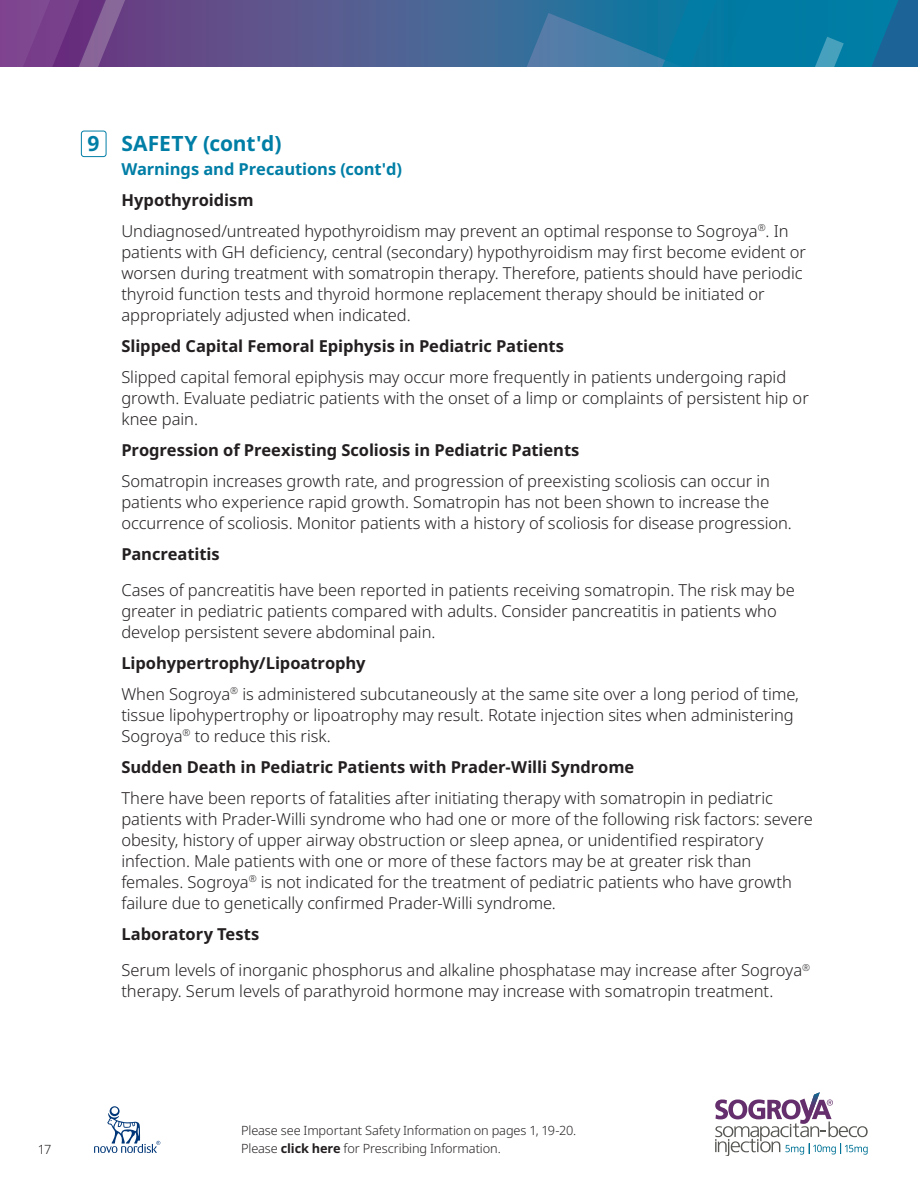
<style>
.page{position:relative;width:918px;height:1188px;background:#fff}
.page>*{position:absolute;margin:0;border:0;box-sizing:border-box;transform-origin:0 0}
.Head_head_1{font:700 21px "Noto Sans";letter-spacing:.005em;color:#007ea6}
.Body_text_INDENT{font:300 16.5px/21px "Noto Sans";letter-spacing:-.005em;color:#231f20}
.Body_text_INDENT-2{font:700 16.5px "Noto Sans";letter-spacing:-.005em;color:#231f20}
.Body_text_INDENT-3{font:700 16.5px "Noto Sans";letter-spacing:-.005em;color:#007ea6}
.t1{font:300 12.75px "Noto Sans";letter-spacing:-.005em;color:#231f20}
.s1{font-weight:700}
</style>
<div class="page">
<div style="left:0;top:0;width:918px;height:67px;background:#634c88"></div>
<svg style="left:0;top:0;width:135px;height:67px;background:#754289"></svg>
<svg style="left:272px;top:0;width:646px;height:67px;background:#2c709c"></svg>
<svg style="left:94px;top:1106px;width:66px;height:47px"></svg>
<svg style="left:715px;top:1092px;width:153px;height:63px"></svg>
<div style="left:81px;top:131px;width:25px;height:26px;border:1px solid #007ea6;border-radius:3px"></div>
<p class="Head_head_1" style="left:88px;top:131px;width:195px">9 SAFETY (cont'd)</p>
<p class="Body_text_INDENT-3" style="left:121px;top:160px;width:282px">Warnings and Precautions (cont'd)</p>
<p class="Body_text_INDENT-2" style="left:121px;top:191px;width:134px">Hypothyroidism</p>
<p class="Body_text_INDENT" style="left:121px;top:221px;width:686px">Undiagnosed/untreated hypothyroidism may prevent an optimal response to Sogroya<sup>®</sup>. In patients with GH deficiency, central (secondary) hypothyroidism may first become evident or worsen during treatment with somatropin therapy. Therefore, patients should have periodic thyroid function tests and thyroid hormone replacement therapy should be initiated or appropriately adjusted when indicated.</p>
<p class="Body_text_INDENT-2" style="left:121px;top:337px;width:444px">Slipped Capital Femoral Epiphysis in Pediatric Patients</p>
<p class="Body_text_INDENT" style="left:121px;top:367px;width:689px">Slipped capital femoral epiphysis may occur more frequently in patients undergoing rapid growth. Evaluate pediatric patients with the onset of a limp or complaints of persistent hip or knee pain.</p>
<p class="Body_text_INDENT-2" style="left:121px;top:441px;width:460px">Progression of Preexisting Scoliosis in Pediatric Patients</p>
<p class="Body_text_INDENT" style="left:121px;top:471px;width:672px">Somatropin increases growth rate, and progression of preexisting scoliosis can occur in patients who experience rapid growth. Somatropin has not been shown to increase the occurrence of scoliosis. Monitor patients with a history of scoliosis for disease progression.</p>
<p class="Body_text_INDENT-2" style="left:121px;top:545px;width:100px">Pancreatitis</p>
<p class="Body_text_INDENT" style="left:121px;top:580px;width:675px">Cases of pancreatitis have been reported in patients receiving somatropin. The risk may be greater in pediatric patients compared with adults. Consider pancreatitis in patients who develop persistent severe abdominal pain.</p>
<p class="Body_text_INDENT-2" style="left:121px;top:654px;width:246px">Lipohypertrophy/Lipoatrophy</p>
<p class="Body_text_INDENT" style="left:121px;top:684px;width:679px">When Sogroya<sup>®</sup> is administered subcutaneously at the same site over a long period of time, tissue lipohypertrophy or lipoatrophy may result. Rotate injection sites when administering<br>Sogroya<sup>®</sup> to reduce this risk.</p>
<p class="Body_text_INDENT-2" style="left:121px;top:758px;width:514px">Sudden Death in Pediatric Patients with Prader-Willi Syndrome</p>
<p class="Body_text_INDENT" style="left:121px;top:788px;width:693px">There have been reports of fatalities after initiating therapy with somatropin in pediatric patients with Prader-Willi syndrome who had one or more of the following risk factors: severe obesity, history of upper airway obstruction or sleep apnea, or unidentified respiratory infection. Male patients with one or more of these factors may be at greater risk than females. Sogroya<sup>®</sup> is not indicated for the treatment of pediatric patients who have growth failure due to genetically confirmed Prader-Willi syndrome.</p>
<p class="Body_text_INDENT-2" style="left:121px;top:925px;width:139px">Laboratory Tests</p>
<p class="Body_text_INDENT" style="left:121px;top:960px;width:690px">Serum levels of inorganic phosphorus and alkaline phosphatase may increase after Sogroya<sup>® </sup>therapy. Serum levels of parathyroid hormone may increase with somatropin treatment.</p>
<p class="t1" style="left:241px;top:1122px;width:337px">Please see Important Safety Information on pages 1, 19-20.</p>
<p class="t1" style="left:38px;top:1140px;width:15px">17</p>
<p class="t1" style="left:241px;top:1140px;width:261px">Please <span class="s1">click here</span> for Prescribing Information.</p>
</div>
